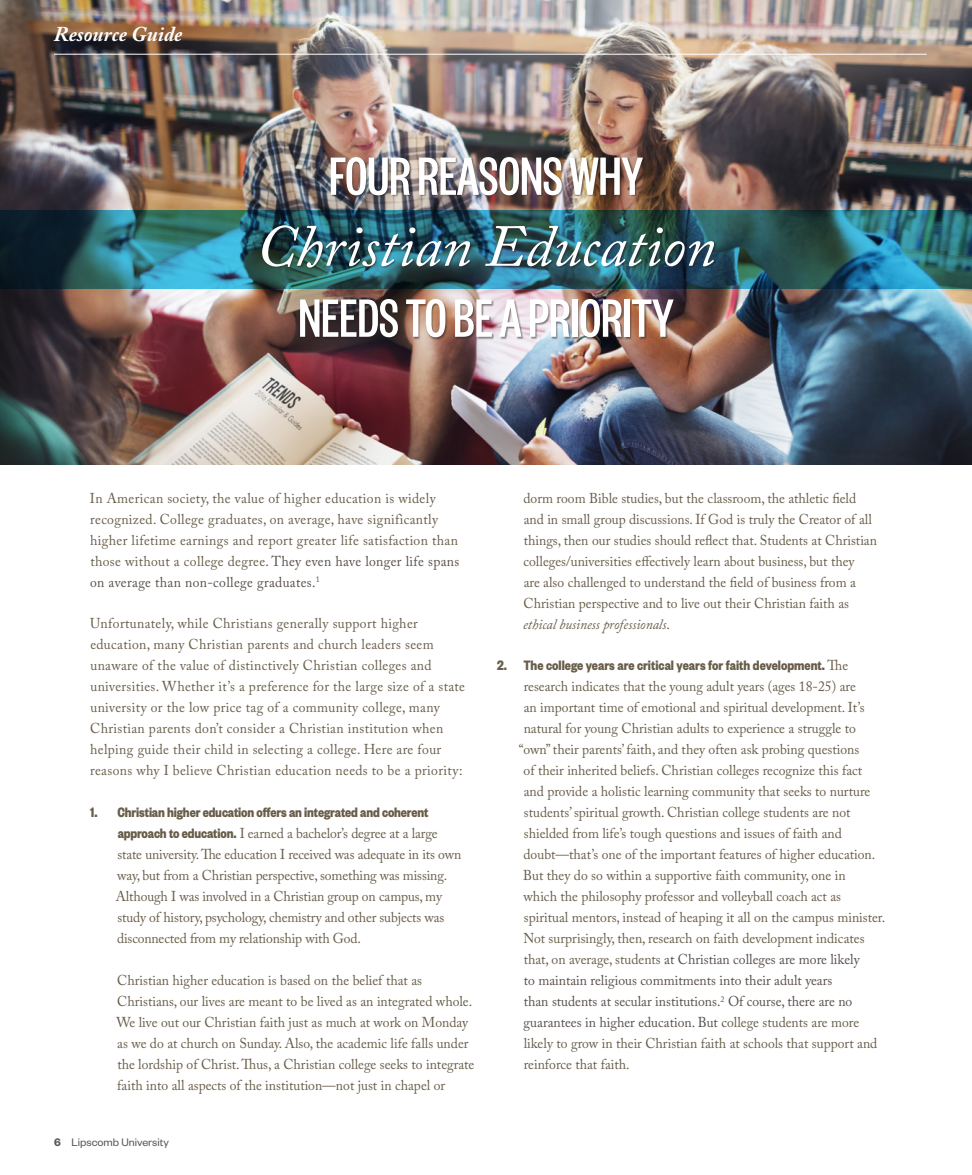
<style>
.page{position:relative;width:972px;height:1175px;background:#fff}
.page>*{position:absolute;margin:0;border:0;box-sizing:border-box;transform-origin:0 0}
.t1{font:500 59.1px "Founders Grotesk X Cond";color:#fff}
.t2{font:italic 59.1px "Adobe Caslon Pro";color:#fff}
.t3{font:italic 700 21px "Adobe Caslon Pro";color:#fff}
.t4{font:700 15px "Founders Grotesk Cond";letter-spacing:-.01em;color:#685d49;scale:.96 1}
.t5{font:14.25px/21px "Adobe Caslon Pro";color:#685d49;scale:.96 1}
.t6{font:14.25px/21px "Adobe Caslon Pro";letter-spacing:.025em;color:#685d49;scale:.96 1}
.t7{font:14.25px "Adobe Caslon Pro";color:#584f4a;scale:.96 1}
.t8{font:12px "Founders Grotesk";color:#57585a}
.s1{color:#584f4a}
.s2{font-family:"Founders Grotesk Cond";font-weight:700;font-size:15px}
.s3{font-weight:600}
.s4{font-style:italic}
.s5{font-family:"Adobe Caslon Pro";font-weight:400;font-size:14.25px}
.s6{color:#685d49}
</style>
<div class="page">
<img style="left:0;top:0;width:972px;height:464px">
<hr style="left:54px;top:54px;width:873px;height:1px;background:#fff">
<svg style="left:0;top:210px;width:972px;height:78px;background:#286570"></svg>
<div style="left:262px;top:157px;width:454px;height:183px;background:#231f20;opacity:.5"></div>
<p class="t3" style="left:54px;top:22px;width:130px">Resource Guide</p>
<p class="t1" style="left:329px;top:142px;width:315px">FOUR REASONS WHY</p>
<p class="t2" style="left:256px;top:211px;width:461px">Christian Education</p>
<p class="t1" style="left:298px;top:284px;width:377px">NEEDS TO BE A PRIORITY</p>
<p class="t6" style="left:90px;top:487px;width:386px">In American society, the value of higher education is widely recognized. College graduates, on average, have significantly higher lifetime earnings and report greater life satisfaction than those without a college degree<span class="s1">. They even have longer life spans on average than non-college graduates.</span><sup>1</sup></p>
<p class="t6" style="left:90px;top:613px;width:392px">Unfortunately, while Christians generally support higher education, many Christian parents and church leaders seem unaware of the value of distinctively Christian colleges and universities. Whether it’s a preference for the large size of a state university or the low price tag of a community college, many Christian parents don’t consider a Christian institution when helping guide their child in selecting a college. Here are four reasons why I believe Christian education needs to be a priority:</p>
<p class="t4" style="left:90px;top:802px;width:354px">1. Christian higher education offers an integrated and coherent</p>
<p class="t5" style="left:116px;top:822px;width:361px"><span class="s2">approach to education.</span> I earned a bachelor’s degree at a large state university. The education I received was adequate in its own way, but from a Christian perspective, something was missing.<br>Although I was involved in a Christian group on campus, my study of history, psychology, chemistry and other subjects was disconnected from my relationship with God.</p>
<p class="t5" style="left:116px;top:969px;width:375px">Christian higher education is based on the belief that as Christians, our lives are meant to be lived as an integrated whole.<br>We live out our Christian faith just as much at work on Monday as we do at church on Sunday. Also, the academic life falls under the lordship of Christ. Thus, a Christian college seeks to integrate faith into all aspects of the institution—not just in chapel or</p>
<p class="t8" style="left:54px;top:1134px;width:116px"><span class="s3">6</span> Lipscomb University</p>
<p class="t5" style="left:523px;top:487px;width:370px">dorm room Bible studies, but the classroom, the athletic field and in small group discussions. If God is truly the Creator of all things, then our studies should reflect that. Students at Christian colleges/universities effectively learn about business, but they<br>are also challenged to understand the field of business from a Christian perspective and to live out their Christian faith as <span class="s4">ethical business professionals</span>.</p>
<p class="t4" style="left:497px;top:656px;width:367px">2. The college years are critical years for faith development. <span class="s5">The</span></p>
<p class="t5" style="left:524px;top:676px;width:347px">research indicates that the young adult years (ages 18-25) are</p>
<p class="t5" style="left:524px;top:697px;width:357px">an important time of emotional and spiritual development. It’s</p>
<p class="t5" style="left:524px;top:718px;width:348px">natural for young Christian adults to experience a struggle to</p>
<p class="t5" style="left:519px;top:739px;width:356px">“own” their parents’ faith, and they often ask probing questions</p>
<p class="t5" style="left:524px;top:760px;width:354px">of their inherited beliefs. Christian colleges recognize this fact</p>
<p class="t5" style="left:524px;top:781px;width:363px">and provide a holistic learning community that seeks to nurture</p>
<p class="t5" style="left:524px;top:802px;width:342px">students’ spiritual growth. Christian college students are not</p>
<p class="t5" style="left:524px;top:823px;width:333px">shielded from life’s tough questions and issues of faith and</p>
<p class="t5" style="left:524px;top:844px;width:368px">doubt—that’s one of the important features of higher education.</p>
<p class="t5" style="left:523px;top:865px;width:337px">But they do so within a supportive faith community, one in</p>
<p class="t5" style="left:524px;top:886px;width:332px">which the philosophy professor and volleyball coach act as</p>
<p class="t5" style="left:524px;top:907px;width:378px">spiritual mentors, instead of heaping it all on the campus minister.</p>
<p class="t5" style="left:523px;top:928px;width:357px">Not surprisingly, then, research on faith development indicates</p>
<p class="t7" style="left:524px;top:951px;width:352px"><span class="s6">that, on average, students</span> at Christian colleges are more likely</p>
<p class="t7" style="left:524px;top:972px;width:323px">to maintain religious commitments into their adult years</p>
<p class="t7" style="left:524px;top:993px;width:344px">than students at secular institutions.<sup>2</sup> Of course, there are no</p>
<p class="t7" style="left:524px;top:1014px;width:351px">guarantees in higher education. But c<span class="s6">ollege students are more</span></p>
<p class="t5" style="left:524px;top:1033px;width:370px">likely to grow in their Christian faith at schools that support and</p>
<p class="t5" style="left:524px;top:1054px;width:112px">reinforce that faith.</p>
</div>
